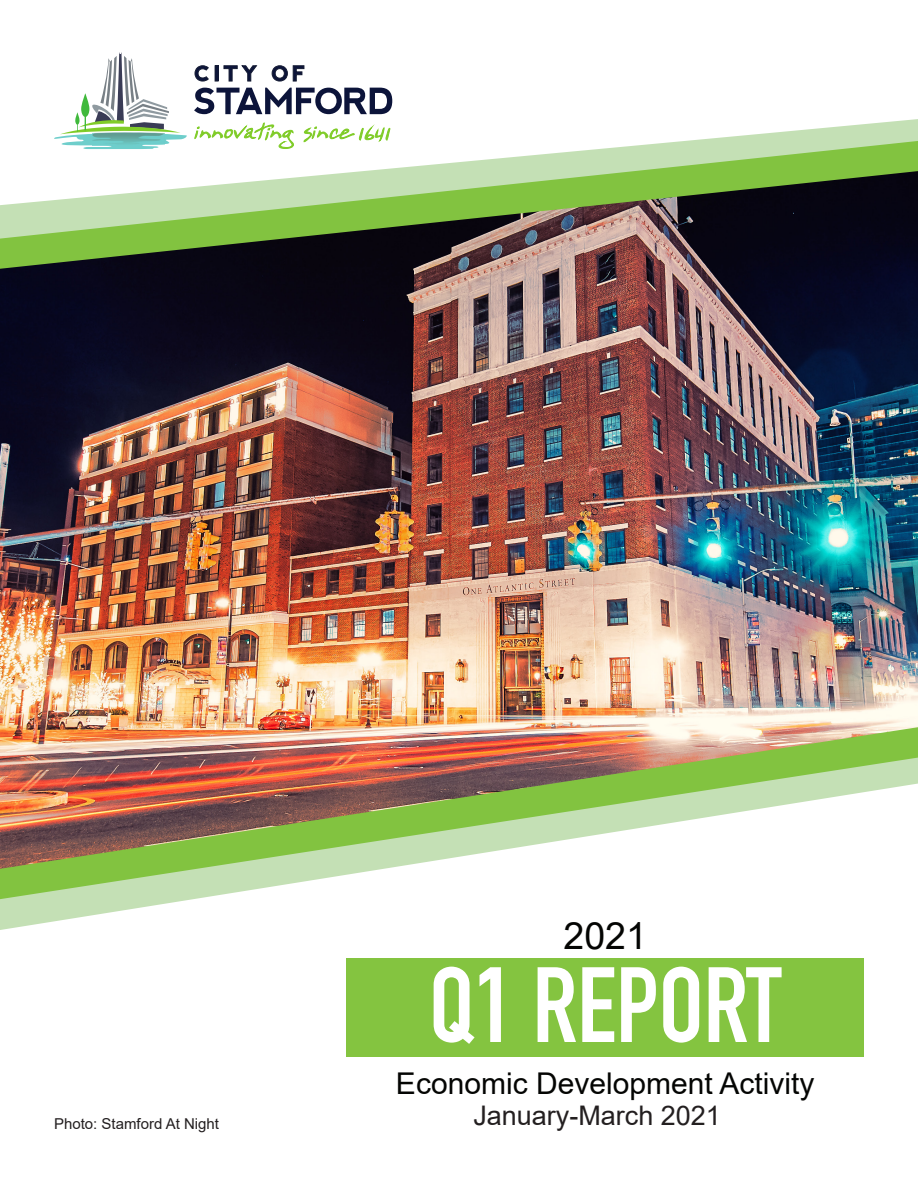
<style>
.page{position:relative;width:918px;height:1188px;background:#fff}
.page>*{position:absolute;margin:0;border:0;box-sizing:border-box;transform-origin:0 0}
.t1{font:700 105px "DIN Condensed";color:#fff}
.t2{font:37.5px "Arial";color:#040503}
.t3{font:30px "Arial";color:#040503}
.t4{font:27px "Arial";color:#231f20}
.t5{font:15px "Arial";color:#231f20}
</style>
<div class="page">
<div style="left:347px;top:958px;width:517px;height:99px;background:#84c440"></div>
<img style="left:0;top:119px;width:918px;height:811px">
<svg style="left:54px;top:53px;width:133px;height:96px"></svg>
<svg style="left:194px;top:88px;width:198px;height:26px"></svg>
<svg style="left:194px;top:65px;width:15px;height:17px"></svg>
<div style="left:215px;top:65px;width:4px;height:16px;border:1px solid #141b33"></div>
<svg style="left:223px;top:65px;width:35px;height:17px"></svg>
<svg style="left:271px;top:65px;width:34px;height:17px"></svg>
<svg style="left:194px;top:122px;width:100px;height:27px"></svg>
<svg style="left:303px;top:123px;width:88px;height:26px"></svg>
<img style="left:92px;top:133px;width:72px;height:13px">
<p class="t5" style="left:54px;top:1113px;width:167px">Photo: Stamford At Night</p>
<p class="t2" style="left:564px;top:910px;width:85px">2021</p>
<p class="t1" style="left:429px;top:944px;width:354px">Q1 REPORT</p>
<p class="t3" style="left:396px;top:1063px;width:420px">Economic Development Activity</p>
<p class="t4" style="left:473px;top:1096px;width:249px">January-March 2021</p>
</div>
